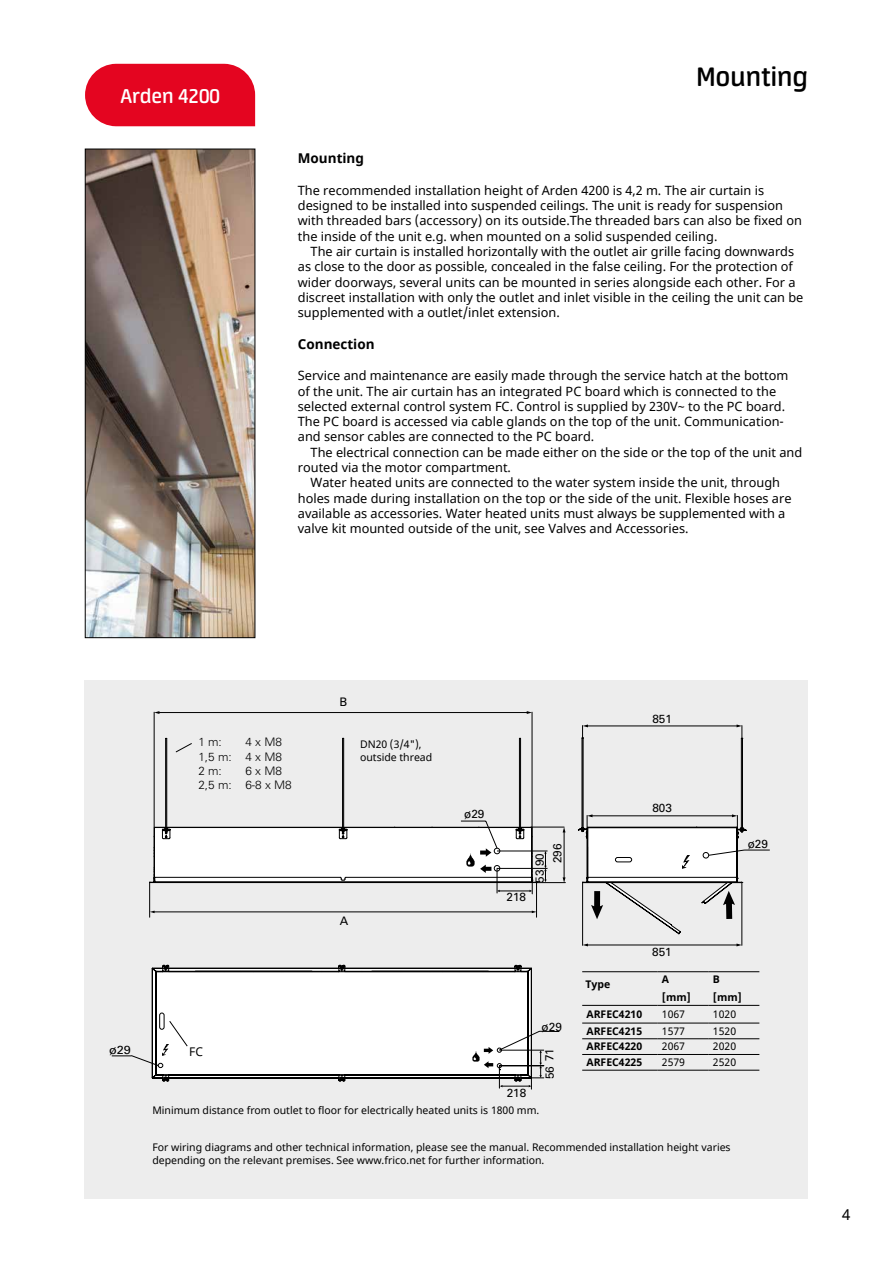
<style>
.page{position:relative;width:893px;height:1263px;background:#fff}
.page>*{position:absolute;margin:0;border:0;box-sizing:border-box;transform-origin:0 0}
.t1{font:600 30px "Neuron";color:#000}
.t2{font:600 22.5px "Neuron";color:#fff}
.t3{font:15px "Noto Sans";color:#000}
.t4{font:700 13.5px "Noto Sans";color:#000}
.t5{font:12.75px/15.3px "Noto Sans";color:#000}
.t6{font:12px "Noto Sans";color:#000}
.t7{font:11.7px "Univers";color:#000}
.t8{font:300 11.7px/14.1px "Univers";color:#000;text-align:justify}
.t9{font:11.7px "Univers";color:#000;scale:1.08 1}
.t10{font:10.5px/12.6px "Noto Sans";color:#000}
.t11{font:700 10.5px/17.9px "Noto Sans";color:#000}
</style>
<div class="page">
<img style="left:87px;top:151px;width:166px;height:485px">
<div style="left:85px;top:149px;width:170px;height:489px;border:1px solid #000"></div>
<div style="left:85px;top:680px;width:723px;height:519px;background:#ededed"></div>
<hr style="left:532px;top:712px;width:1px;height:168px;background:#000">
<hr style="left:154px;top:712px;width:1px;height:168px;background:#000">
<hr style="left:158px;top:712px;width:370px;height:1px;background:#000">
<svg style="left:527px;top:711px;width:5px;height:3px"></svg>
<svg style="left:154px;top:711px;width:5px;height:3px"></svg>
<hr style="left:742px;top:883px;width:1px;height:62px;background:#000">
<hr style="left:582px;top:883px;width:1px;height:62px;background:#000">
<hr style="left:587px;top:945px;width:150px;height:1px;background:#000">
<svg style="left:736px;top:943px;width:6px;height:3px"></svg>
<svg style="left:583px;top:943px;width:5px;height:3px"></svg>
<svg style="left:165px;top:737px;width:579px;height:77px"></svg>
<svg style="left:176px;top:743px;width:16px;height:9px"></svg>
<hr style="left:587px;top:726px;width:151px;height:1px;background:#000">
<svg style="left:582px;top:724px;width:6px;height:14px"></svg>
<svg style="left:737px;top:724px;width:6px;height:14px"></svg>
<svg style="left:149px;top:814px;width:621px;height:119px"></svg>
<div style="left:615px;top:857px;width:17px;height:5px;border:1px solid #000;border-radius:2px"></div>
<svg style="left:111px;top:965px;width:449px;height:124px"></svg>
<div style="left:85px;top:64px;width:170px;height:62px;background:#e40520"></div>
<hr style="left:582px;top:1023px;width:76px;height:1px;background:#000">
<hr style="left:658px;top:1023px;width:51px;height:1px;background:#000">
<hr style="left:709px;top:1023px;width:50px;height:1px;background:#000">
<hr style="left:582px;top:1038px;width:76px;height:1px;background:#000">
<hr style="left:658px;top:1038px;width:51px;height:1px;background:#000">
<hr style="left:709px;top:1038px;width:50px;height:1px;background:#000">
<hr style="left:582px;top:1054px;width:76px;height:1px;background:#000">
<hr style="left:658px;top:1054px;width:51px;height:1px;background:#000">
<hr style="left:709px;top:1054px;width:50px;height:1px;background:#000">
<hr style="left:582px;top:971px;width:76px;height:1px;background:#000">
<hr style="left:658px;top:971px;width:51px;height:1px;background:#000">
<hr style="left:709px;top:971px;width:50px;height:1px;background:#000">
<hr style="left:582px;top:1005px;width:76px;height:1px;background:#000">
<hr style="left:658px;top:1005px;width:51px;height:1px;background:#000">
<hr style="left:709px;top:1005px;width:50px;height:1px;background:#000">
<hr style="left:582px;top:1070px;width:76px;height:1px;background:#000">
<hr style="left:658px;top:1070px;width:51px;height:1px;background:#000">
<hr style="left:709px;top:1070px;width:50px;height:1px;background:#000">
<h2 class="t2" style="left:120px;top:83px;width:101px">Arden 4200</h2>
<h1 class="t1" style="left:696px;top:60px;width:113px">Mounting</h1>
<p class="t4" style="left:298px;top:149px;width:68px">Mounting</p>
<p class="t5" style="left:298px;top:183px;width:506px">The recommended installation height of Arden 4200 is 4,2 m. The air curtain is designed to be installed into suspended ceilings. The unit is ready for suspension with threaded bars (accessory) on its outside.The threaded bars can also be fixed on the inside of the unit e.g. when mounted on a solid suspended ceiling.</p>
<p class="t5" style="left:298px;top:244px;width:507px;text-indent:13px">The air curtain is installed horizontally with the outlet air grille facing downwards as close to the door as possible, concealed in the false ceiling. For the protection of wider doorways, several units can be mounted in series alongside each other. For a discreet installation with only the outlet and inlet visible in the ceiling the unit can be supplemented with a outlet/inlet extension.</p>
<p class="t4" style="left:298px;top:334px;width:78px">Connection</p>
<p class="t5" style="left:298px;top:368px;width:492px">Service and maintenance are easily made through the service hatch at the bottom of the unit. The air curtain has an integrated PC board which is connected to the selected external control system FC. Control is supplied by 230V~ to the PC board.<br>The PC board is accessed via cable glands on the top of the unit. Communication&shy;and sensor cables are connected to the PC board.</p>
<p class="t5" style="left:311px;top:445px;width:493px">The electrical connection can be made either on the side or the top of the unit and</p>
<p class="t5" style="left:298px;top:460px;width:215px">routed via the motor compartment.</p>
<p class="t5" style="left:311px;top:475px;width:471px">Water heated units are connected to the water system inside the unit, through</p>
<p class="t5" style="left:298px;top:491px;width:495px">holes made during installation on the top or the side of the unit. Flexible hoses are</p>
<p class="t5" style="left:298px;top:506px;width:489px">available as accessories. Water heated units must always be supplemented with a</p>
<p class="t5" style="left:298px;top:521px;width:392px">valve kit mounted outside of the unit, see Valves and Accessories.</p>
<p class="t7" style="left:339px;top:695px;width:9px">B</p>
<p class="t8" style="left:198px;top:735px;width:85px;text-indent:47px">4 x M8<br>1,5 m: 4 x M8<br>2 m:</p>
<p class="t8" style="left:198px;top:735px;width:25px">1 m:</p>
<p class="t8" style="left:198px;top:763px;width:95px;text-indent:47px">6 x M8<br>2,5 m: 6-8 x M8</p>
<p class="t10" style="left:360px;top:739px;width:74px">DN20 (3/4"), outside thread</p>
<p class="t7" style="left:464px;top:807px;width:22px">ø29</p>
<p class="t7" style="left:533px;top:882px;width:31px;rotate:-90deg">53 90</p>
<p class="t7" style="left:550px;top:863px;width:21px;rotate:-90deg">296</p>
<p class="t7" style="left:506px;top:890px;width:21px">218</p>
<p class="t7" style="left:340px;top:914px;width:10px">A</p>
<p class="t7" style="left:542px;top:1020px;width:22px">ø29</p>
<p class="t9" style="left:109px;top:1043px;width:22px">ø29</p>
<p class="t6" style="left:189px;top:1043px;width:15px">FC</p>
<p class="t7" style="left:543px;top:1079px;width:32px;rotate:-90deg">56 71</p>
<p class="t7" style="left:507px;top:1086px;width:21px">218</p>
<p class="t10" style="left:152px;top:1105px;width:388px">Minimum distance from outlet to floor for electrically heated units is 1800 mm.</p>
<p class="t7" style="left:652px;top:712px;width:21px">851</p>
<p class="t7" style="left:652px;top:801px;width:21px">803</p>
<p class="t7" style="left:652px;top:944px;width:21px">851</p>
<p class="t7" style="left:748px;top:837px;width:22px">ø29</p>
<p class="t11" style="left:585px;top:976px;width:26px">Type</p>
<p class="t11" style="left:662px;top:971px;width:30px">A [mm]</p>
<p class="t11" style="left:713px;top:971px;width:30px">B [mm]</p>
<p class="t11" style="left:586px;top:1005px;width:57px">ARFEC4210</p>
<p class="t10" style="left:662px;top:1008px;width:25px">1067</p>
<p class="t10" style="left:713px;top:1008px;width:25px">1020</p>
<p class="t11" style="left:586px;top:1022px;width:57px">ARFEC4215</p>
<p class="t10" style="left:662px;top:1025px;width:25px">1577</p>
<p class="t10" style="left:713px;top:1025px;width:25px">1520</p>
<p class="t11" style="left:586px;top:1038px;width:57px">ARFEC4220</p>
<p class="t10" style="left:662px;top:1040px;width:25px">2067</p>
<p class="t10" style="left:713px;top:1040px;width:25px">2020</p>
<p class="t11" style="left:586px;top:1053px;width:57px">ARFEC4225</p>
<p class="t10" style="left:662px;top:1056px;width:25px">2579</p>
<p class="t10" style="left:713px;top:1056px;width:25px">2520</p>
<p class="t10" style="left:152px;top:1141px;width:580px">For wiring diagrams and other technical information, please see the manual. Recommended installation height varies depending on the relevant premises. See www.frico.net for further information.</p>
<p class="t3" style="left:842px;top:1204px;width:10px">4</p>
</div>
